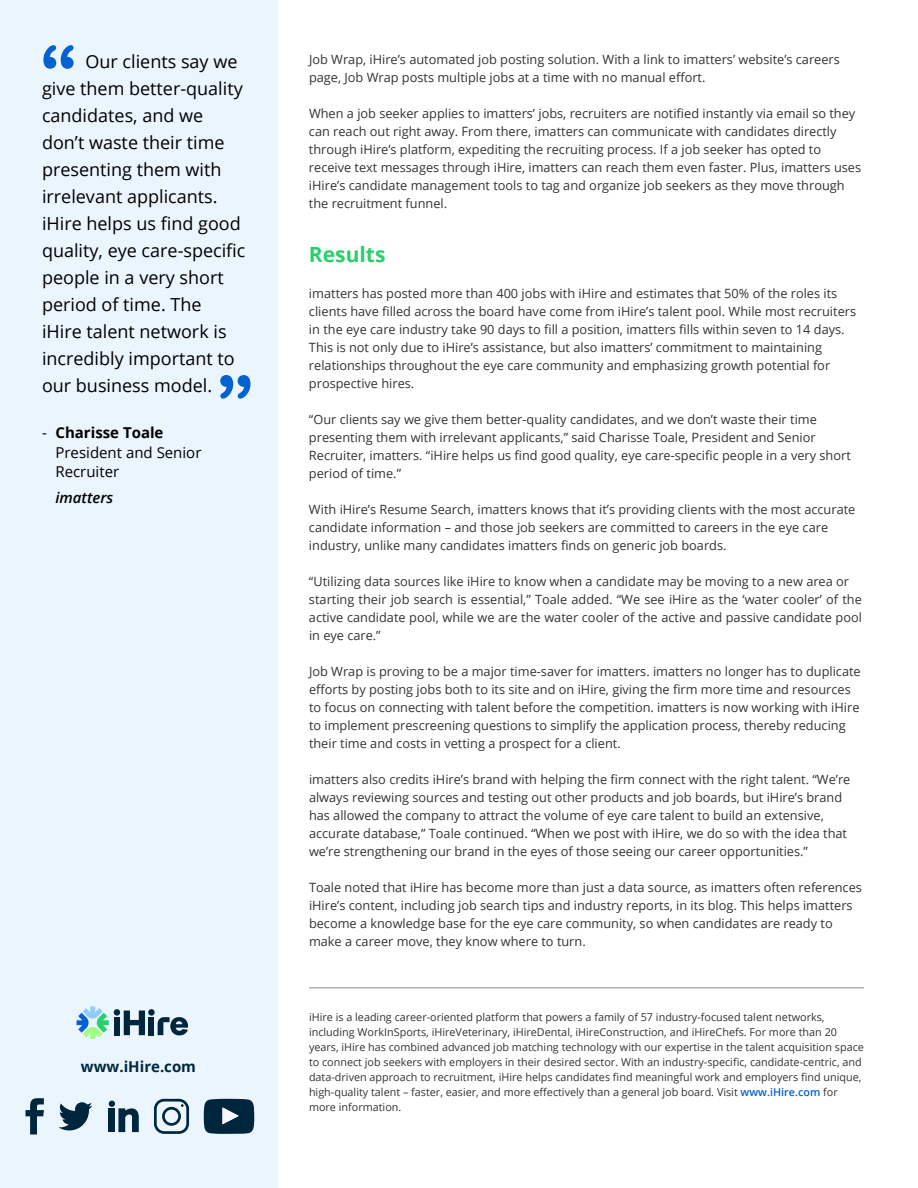
<style>
.page{position:relative;width:918px;height:1188px;background:#fff}
.page>*{position:absolute;margin:0;border:0;box-sizing:border-box;transform-origin:0 0}
.t1{font:700 21px "Open Sans";color:#29cf6b}
.t2{font:18px/27px "Open Sans";color:#000}
.t3{font:15px/19.5px "Open Sans";color:#000}
.t4{font:700 15px "Open Sans";color:#01273d}
.t5{font:italic 600 15px "Open Sans";color:#000}
.t6{font:12.75px/18px "Open Sans";color:#333}
.t7{font:10.8px/15px "Open Sans";color:#333}
.s1{font-weight:700}
.s2{font-weight:600;color:#0261d1}
</style>
<div class="page">
<div style="left:0;top:0;width:278px;height:1188px;background:#eaf5fd"></div>
<svg style="left:43px;top:45px;width:31px;height:24px"></svg>
<svg style="left:220px;top:375px;width:30px;height:24px"></svg>
<svg style="left:77px;top:1007px;width:111px;height:32px"></svg>
<svg style="left:26px;top:1098px;width:18px;height:36px"></svg>
<svg style="left:59px;top:1102px;width:33px;height:28px"></svg>
<svg style="left:108px;top:1101px;width:31px;height:31px"></svg>
<svg style="left:154px;top:1099px;width:35px;height:35px"></svg>
<svg style="left:204px;top:1099px;width:50px;height:35px;background:#1f4055"></svg>
<hr style="left:309px;top:987px;width:555px;height:1px;background:#b3b3b3">
<p class="t2" style="left:42px;top:47px;width:205px;text-indent:44px">Our clients say we give them better-quality candidates, and we don’t waste their time presenting them with irrelevant applicants. iHire helps us find good quality, eye care-specific people in a very short period of time. The iHire talent network is incredibly important to our business model.</p>
<p class="t3" style="left:56px;top:423px;width:148px;text-indent:-14px">- <span class="s1">Charisse Toale<br></span>President and Senior<br>Recruiter</p>
<p class="t5" style="left:56px;top:487px;width:59px">imatters</p>
<p class="t4" style="left:81px;top:1056px;width:117px">www.iHire.com</p>
<p class="t6" style="left:309px;top:50px;width:532px">Job Wrap, iHire’s automated job posting solution. With a link to imatters’ website’s careers page, Job Wrap posts multiple jobs at a time with no manual effort.</p>
<p class="t6" style="left:309px;top:104px;width:554px">When a job seeker applies to imatters’ jobs, recruiters are notified instantly via email so they can reach out right away. From there, imatters can communicate with candidates directly through iHire’s platform, expediting the recruiting process. If a job seeker has opted to receive text messages through iHire, imatters can reach them even faster. Plus, imatters uses iHire’s candidate management tools to tag and organize job seekers as they move through the recruitment funnel.</p>
<h1 class="t1" style="left:309px;top:239px;width:78px">Results</h1>
<p class="t6" style="left:309px;top:284px;width:549px">imatters has posted more than 400 jobs with iHire and estimates that 50% of the roles its clients have filled across the board have come from iHire’s talent pool. While most recruiters in the eye care industry take 90 days to fill a position, imatters fills within seven to 14 days.<br>This is not only due to iHire’s assistance, but also imatters’ commitment to maintaining relationships throughout the eye care community and emphasizing growth potential for prospective hires.</p>
<p class="t6" style="left:309px;top:410px;width:543px">“Our clients say we give them better-quality candidates, and we don’t waste their time presenting them with irrelevant applicants,” said Charisse Toale, President and Senior Recruiter, imatters. “iHire helps us find good quality, eye care-specific people in a very short period of time.”</p>
<p class="t6" style="left:309px;top:500px;width:548px">With iHire’s Resume Search, imatters knows that it’s providing clients with the most accurate candidate information – and those job seekers are committed to careers in the eye care industry, unlike many candidates imatters finds on generic job boards.</p>
<p class="t6" style="left:309px;top:572px;width:554px">“Utilizing data sources like iHire to know when a candidate may be moving to a new area or starting their job search is essential,” Toale added. “We see iHire as the ‘water cooler’ of the active candidate pool, while we are the water cooler of the active and passive candidate pool in eye care.”</p>
<p class="t6" style="left:309px;top:662px;width:553px">Job Wrap is proving to be a major time-saver for imatters. imatters no longer has to duplicate efforts by posting jobs both to its site and on iHire, giving the firm more time and resources to focus on connecting with talent before the competition. imatters is now working with iHire to implement prescreening questions to simplify the application process, thereby reducing their time and costs in vetting a prospect for a client.</p>
<p class="t6" style="left:309px;top:770px;width:543px">imatters also credits iHire’s brand with helping the firm connect with the right talent. “We’re always reviewing sources and testing out other products and job boards, but iHire’s brand has allowed the company to attract the volume of eye care talent to build an extensive, accurate database,” Toale continued. “When we post with iHire, we do so with the idea that we’re strengthening our brand in the eyes of those seeing our career opportunities.”</p>
<p class="t6" style="left:309px;top:878px;width:554px">Toale noted that iHire has become more than just a data source, as imatters often references iHire’s content, including job search tips and industry reports, in its blog. This helps imatters become a knowledge base for the eye care community, so when candidates are ready to make a career move, they know where to turn.</p>
<p class="t7" style="left:309px;top:1009px;width:556px">iHire is a leading career-oriented platform that powers a family of 57 industry-focused talent networks, including WorkInSports, iHireVeterinary, iHireDental, iHireConstruction, and iHireChefs. For more than 20 years, iHire has combined advanced job matching technology with our expertise in the talent acquisition space to connect job seekers with employers in their desired sector. With an industry-specific, candidate-centric, and data-driven approach to recruitment, iHire helps candidates find meaningful work and employers find unique, high-quality talent – faster, easier, and more effectively than a general job board. Visit <span class="s2">www.iHire.com</span> for more information.</p>
</div>
